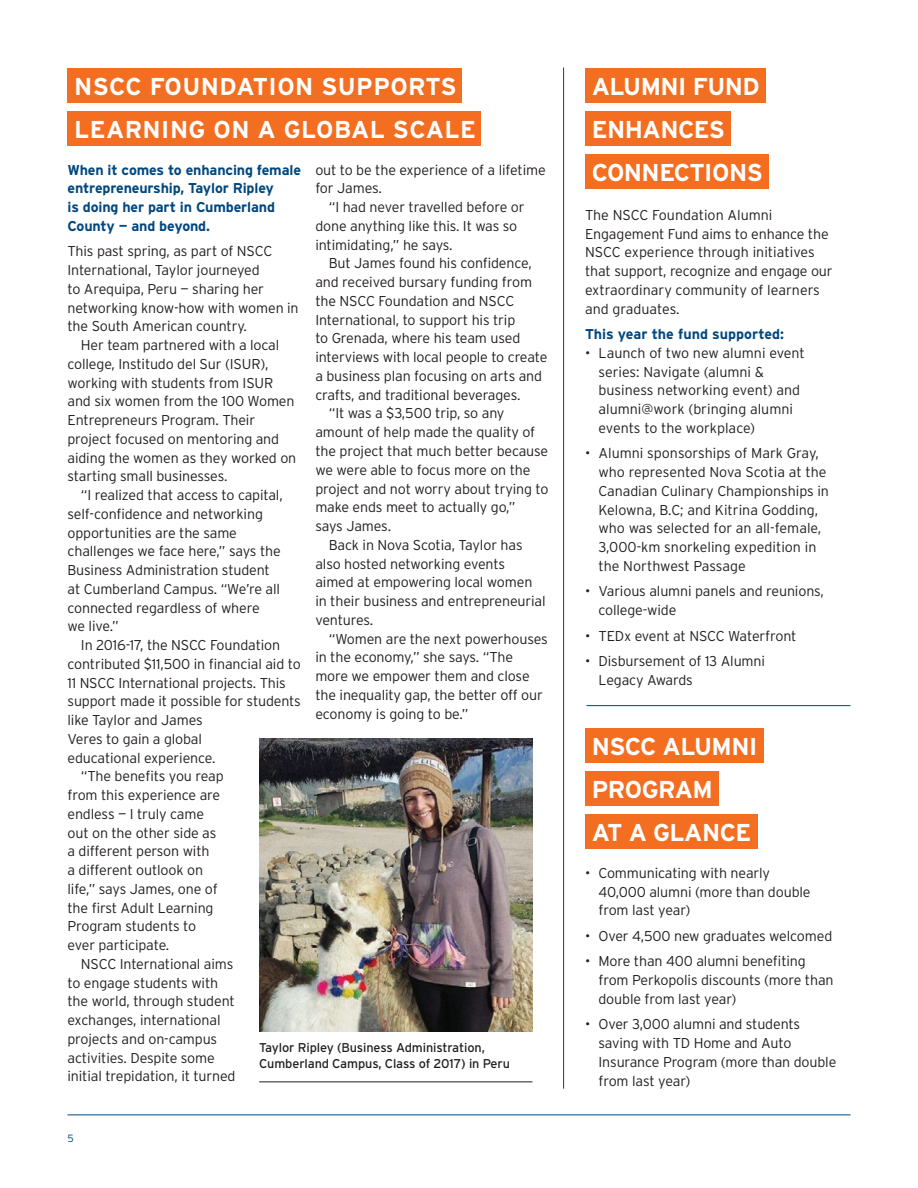
<style>
.page{position:relative;width:918px;height:1188px;background:#fff}
.page>*{position:absolute;margin:0;border:0;box-sizing:border-box;transform-origin:0 0}
.t1{font:700 24.3px/43px "Interstate";letter-spacing:-.02em;color:#fff}
.t2{font:700 24.3px/43px "Interstate";letter-spacing:.02em;color:#fff}
.t3{font:300 14.25px/18.8px "Interstate";letter-spacing:-.01em;color:#231f20}
.t4{font:700 14.25px/18.8px "Interstate";letter-spacing:-.01em;color:#00477f}
.t5{font:12.75px/16.5px "Interstate";letter-spacing:-.01em;color:#231f20}
.t6{font:300 10.5px "Interstate";color:#00477f}
</style>
<div class="page">
<hr style="left:68px;top:1114px;width:782px;height:1px;background:#00477f">
<div style="left:68px;top:68px;width:394px;height:34px;background:#f36e21"></div>
<div style="left:68px;top:111px;width:413px;height:35px;background:#f36e21"></div>
<img style="left:259px;top:738px;width:273px;height:293px">
<div style="left:585px;top:68px;width:181px;height:34px;background:#f36e21"></div>
<div style="left:585px;top:111px;width:146px;height:35px;background:#f36e21"></div>
<div style="left:585px;top:154px;width:184px;height:35px;background:#f36e21"></div>
<hr style="left:563px;top:67px;width:1px;height:1022px;background:#00477f">
<hr style="left:586px;top:705px;width:264px;height:1px;background:#00477f">
<div style="left:585px;top:728px;width:178px;height:35px;background:#f36e21"></div>
<div style="left:585px;top:771px;width:134px;height:35px;background:#f36e21"></div>
<div style="left:585px;top:814px;width:172px;height:35px;background:#f36e21"></div>
<hr style="left:259px;top:1082px;width:273px;height:1px;background:#231f20">
<h1 class="t2" style="left:74px;top:65px;width:403px">NSCC FOUNDATION SUPPORTS<br>LEARNING ON A GLOBAL SCALE</h1>
<p class="t4" style="left:68px;top:160px;width:235px">When it comes to enhancing female entrepreneurship, Taylor Ripley<br>is doing her part in Cumberland<br>County — and beyond.</p>
<p class="t3" style="left:68px;top:242px;width:233px">This past spring, as part of NSCC<br>International, Taylor journeyed<br>to Arequipa, Peru — sharing her networking know-how with women in the South American country.</p>
<p class="t3" style="left:68px;top:336px;width:230px;text-indent:13px">Her team partnered with a local college, Institudo del Sur (ISUR), working with students from ISUR and six women from the 100 Women<br>Entrepreneurs Program. Their project focused on mentoring and aiding the women as they worked on starting small businesses.</p>
<p class="t3" style="left:68px;top:486px;width:217px;text-indent:13px">“I realized that access to capital, self-confidence and networking opportunities are the same challenges we face here,” says the<br>Business Administration student at Cumberland Campus. “We’re all connected regardless of where<br>we live.”</p>
<p class="t3" style="left:81px;top:636px;width:201px">In 2016-17, the NSCC Foundation</p>
<p class="t3" style="left:68px;top:654px;width:235px">contributed $11,500 in financial aid to</p>
<p class="t3" style="left:68px;top:673px;width:220px">11 NSCC International projects. This</p>
<p class="t3" style="left:68px;top:692px;width:235px">support made it possible for students</p>
<p class="t3" style="left:68px;top:711px;width:137px">like Taylor and James</p>
<p class="t3" style="left:68px;top:729px;width:136px">Veres to gain a global</p>
<p class="t3" style="left:68px;top:748px;width:149px">educational experience.</p>
<p class="t3" style="left:81px;top:767px;width:144px">“The benefits you reap</p>
<p class="t3" style="left:68px;top:786px;width:154px">from this experience are</p>
<p class="t3" style="left:68px;top:804px;width:138px">endless — I truly came</p>
<p class="t3" style="left:68px;top:823px;width:151px">out on the other side as</p>
<p class="t3" style="left:68px;top:842px;width:144px">a different person with</p>
<p class="t3" style="left:68px;top:861px;width:137px">a different outlook on</p>
<p class="t3" style="left:68px;top:879px;width:152px">life,” says James, one of</p>
<p class="t3" style="left:68px;top:898px;width:148px">the first Adult Learning</p>
<p class="t3" style="left:68px;top:917px;width:130px">Program students to</p>
<p class="t3" style="left:68px;top:936px;width:103px">ever participate.</p>
<p class="t3" style="left:81px;top:954px;width:154px">NSCC International aims</p>
<p class="t3" style="left:68px;top:973px;width:152px">to engage students with</p>
<p class="t3" style="left:68px;top:992px;width:169px">the world, through student</p>
<p class="t3" style="left:68px;top:1011px;width:155px">exchanges, international</p>
<p class="t3" style="left:68px;top:1029px;width:151px">projects and on-campus</p>
<p class="t3" style="left:68px;top:1048px;width:149px">activities. Despite some</p>
<p class="t3" style="left:68px;top:1067px;width:170px">initial trepidation, it turned</p>
<p class="t3" style="left:315px;top:160px;width:232px">out to be the experience of a lifetime for James.</p>
<p class="t3" style="left:315px;top:198px;width:211px;text-indent:13px">“I had never travelled before or done anything like this. It was so intimidating,” he says.</p>
<p class="t3" style="left:329px;top:254px;width:204px">But James found his confidence,</p>
<p class="t3" style="left:315px;top:273px;width:218px">and received bursary funding from</p>
<p class="t3" style="left:315px;top:291px;width:200px">the NSCC Foundation and NSCC</p>
<p class="t3" style="left:315px;top:310px;width:201px">International, to support his trip</p>
<p class="t3" style="left:315px;top:329px;width:206px">to Grenada, where his team used</p>
<p class="t3" style="left:315px;top:348px;width:234px">interviews with local people to create</p>
<p class="t3" style="left:315px;top:366px;width:228px">a business plan focusing on arts and</p>
<p class="t3" style="left:315px;top:385px;width:207px">crafts, and traditional beverages.</p>
<p class="t3" style="left:329px;top:404px;width:177px">“It was a $3,500 trip, so any</p>
<p class="t3" style="left:315px;top:423px;width:221px">amount of help made the quality of</p>
<p class="t3" style="left:315px;top:441px;width:234px">the project that much better because</p>
<p class="t3" style="left:315px;top:460px;width:217px">we were able to focus more on the</p>
<p class="t3" style="left:315px;top:479px;width:235px">project and not worry about trying to</p>
<p class="t3" style="left:315px;top:498px;width:202px">make ends meet to actually go,”</p>
<p class="t3" style="left:315px;top:517px;width:77px">says James.</p>
<p class="t3" style="left:329px;top:535px;width:195px">Back in Nova Scotia, Taylor has</p>
<p class="t3" style="left:315px;top:554px;width:191px">also hosted networking events</p>
<p class="t3" style="left:315px;top:573px;width:219px">aimed at empowering local women</p>
<p class="t3" style="left:315px;top:592px;width:232px">in their business and entrepreneurial</p>
<p class="t3" style="left:315px;top:610px;width:59px">ventures.</p>
<p class="t3" style="left:329px;top:629px;width:220px">“Women are the next powerhouses</p>
<p class="t3" style="left:315px;top:648px;width:199px">in the economy,” she says. “The</p>
<p class="t3" style="left:315px;top:667px;width:216px">more we empower them and close</p>
<p class="t3" style="left:315px;top:685px;width:229px">the inequality gap, the better off our</p>
<p class="t3" style="left:315px;top:704px;width:155px">economy is going to be.”</p>
<p class="t5" style="left:259px;top:1039px;width:252px">Taylor Ripley (Business Administration,<br>Cumberland Campus, Class of 2017) in Peru</p>
<p class="t6" style="left:68px;top:1132px;width:8px">5</p>
<h1 class="t1" style="left:592px;top:65px;width:173px">ALUMNI FUND<br>ENHANCES<br>CONNECTIONS</h1>
<p class="t3" style="left:585px;top:205px;width:249px">The NSCC Foundation Alumni<br>Engagement Fund aims to enhance the<br>NSCC experience through initiatives that support, recognize and engage our extraordinary community of learners and graduates.</p>
<p class="t4" style="left:585px;top:325px;width:200px">This year the fund supported:</p>
<p class="t3" style="left:598px;top:343px;width:208px;text-indent:-13px">• Launch of two new alumni event series: Navigate (alumni &amp; business networking event) and alumni@work (bringing alumni events to the workplace)</p>
<p class="t3" style="left:598px;top:444px;width:232px;text-indent:-13px">• Alumni sponsorships of Mark Gray, who represented Nova Scotia at the Canadian Culinary Championships in Kelowna, B.C; and Kitrina Godding, who was selected for an all-female, 3,000-km snorkeling expedition in the Northwest Passage</p>
<p class="t3" style="left:598px;top:582px;width:227px;text-indent:-13px">• Various alumni panels and reunions, college-wide</p>
<p class="t3" style="left:585px;top:626px;width:213px">• TEDx event at NSCC Waterfront</p>
<p class="t3" style="left:598px;top:652px;width:168px;text-indent:-13px">• Disbursement of 13 Alumni<br>Legacy Awards</p>
<h1 class="t1" style="left:592px;top:725px;width:167px">NSCC ALUMNI<br>PROGRAM<br>AT A GLANCE</h1>
<p class="t3" style="left:598px;top:863px;width:214px;text-indent:-13px">• Communicating with nearly<br>40,000 alumni (more than double from last year)</p>
<p class="t3" style="left:585px;top:926px;width:249px">• Over 4,500 new graduates welcomed</p>
<p class="t3" style="left:598px;top:952px;width:237px;text-indent:-13px">• More than 400 alumni benefiting from Perkopolis discounts (more than double from last year)</p>
<p class="t3" style="left:598px;top:1015px;width:239px;text-indent:-13px">• Over 3,000 alumni and students saving with TD Home and Auto<br>Insurance Program (more than double from last year)</p>
</div>
